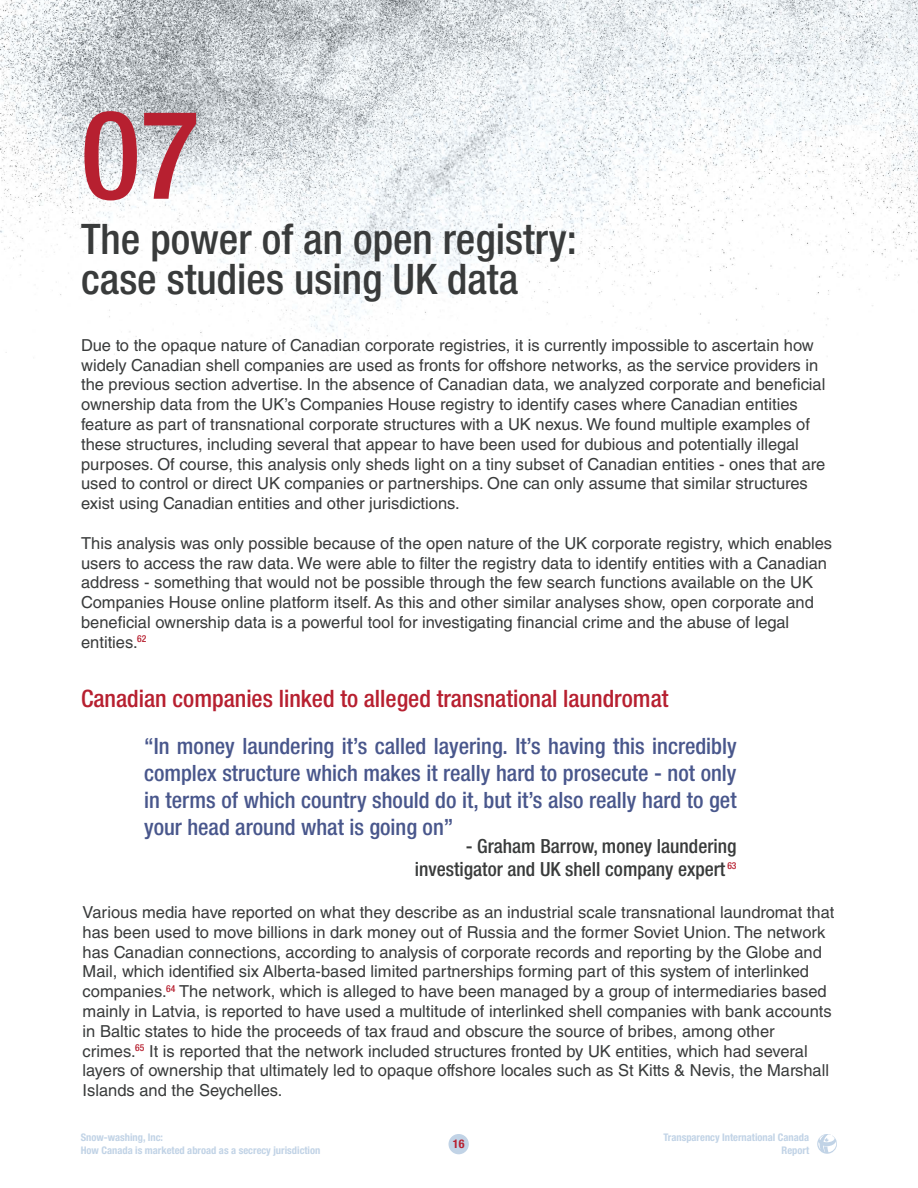
<style>
.page{position:relative;width:918px;height:1188px;background:#fff}
.page>*{position:absolute;margin:0;border:0;box-sizing:border-box;transform-origin:0 0}
.t1{font:500 condensed 123.75px "Helvetica Neue LT Std";color:#b72030}
.t2{font:500 condensed 42.15px/39.8px "Helvetica Neue LT Std";color:#393b3b}
.t3{font:500 condensed 24px "Helvetica Neue LT Std";color:#b72030}
.t4{font:500 condensed 22.5px/27px "Helvetica Neue LT Std";color:#49578c;text-align:justify}
.t5{font:500 condensed 19.5px/23.4px "Helvetica Neue LT Std";color:#393b3b;text-align:right}
.t6{font:16.5px/19.8px "Helvetica LT Std";color:#393b3b}
.t7{font:700 condensed 12px "Helvetica Neue LT Std";color:#b72030}
.t8{font:700 condensed 10.5px/12.6px "Helvetica Neue LT Std";color:#c1d3e6}
</style>
<div class="page">
<div style="left:449px;top:1134px;width:20px;height:20px;background:#c1d3e6;border-radius:50%"></div>
<svg style="left:817px;top:1134px;width:20px;height:20px"></svg>
<img style="left:0;top:0;width:918px;height:409px">
<h1 class="t1" style="left:81px;top:81px;width:120px">07</h1>
<h2 class="t2" style="left:81px;top:219px;width:497px">The power of an open registry: case studies using UK data</h2>
<p class="t6" style="left:81px;top:335px;width:746px">Due to the opaque nature of Canadian corporate registries, it is currently impossible to ascertain how widely Canadian shell companies are used as fronts for offshore networks, as the service providers in the previous section advertise. In the absence of Canadian data, we analyzed corporate and beneficial ownership data from the UK’s Companies House registry to identify cases where Canadian entities feature as part of transnational corporate structures with a UK nexus. We found multiple examples of these structures, including several that appear to have been used for dubious and potentially illegal purposes. Of course, this analysis only sheds light on a tiny subset of Canadian entities - ones that are used to control or direct UK companies or partnerships. One can only assume that similar structures exist using Canadian entities and other jurisdictions.</p>
<p class="t6" style="left:81px;top:533px;width:753px">This analysis was only possible because of the open nature of the UK corporate registry, which enables users to access the raw data. We were able to filter the registry data to identify entities with a Canadian address - something that would not be possible through the few search functions available on the UK Companies House online platform itself. As this and other similar analyses show, open corporate and beneficial ownership data is a powerful tool for investigating financial crime and the abuse of legal entities.<sup>62</sup></p>
<h3 class="t3" style="left:81px;top:684px;width:589px">Canadian companies linked to alleged transnational laundromat</h3>
<p class="t4" style="left:144px;top:732px;width:594px">“In money laundering it’s called layering. It’s having this incredibly complex structure which makes it really hard to prosecute - not only in terms of which country should do it, but it’s also really hard to get your head around what is going on”</p>
<p class="t5" style="left:415px;top:834px;width:323px">- Graham Barrow, money laundering investigator and UK shell company expert <sup>63</sup></p>
<p class="t6" style="left:83px;top:902px;width:753px">Various media have reported on what they describe as an industrial scale transnational laundromat that has been used to move billions in dark money out of Russia and the former Soviet Union. The network has Canadian connections, according to analysis of corporate records and reporting by the Globe and Mail, which identified six Alberta-based limited partnerships forming part of this system of interlinked companies.<sup>64</sup> The network, which is alleged to have been managed by a group of intermediaries based mainly in Latvia, is reported to have used a multitude of interlinked shell companies with bank accounts in Baltic states to hide the proceeds of tax fraud and obscure the source of bribes, among other crimes.<sup>65</sup> It is reported that the network included structures fronted by UK entities, which had several layers of ownership that ultimately led to opaque offshore locales such as St Kitts &amp; Nevis, the Marshall Islands and the Seychelles.</p>
<p class="t8" style="left:81px;top:1131px;width:241px">Snow-washing, Inc:<br>How Canada is marketed abroad as a secrecy jurisdiction</p>
<p class="t7" style="left:453px;top:1137px;width:13px">16</p>
<p class="t8" style="left:664px;top:1131px;width:147px;text-align:right">Transparency International Canada<br>Report</p>
</div>
